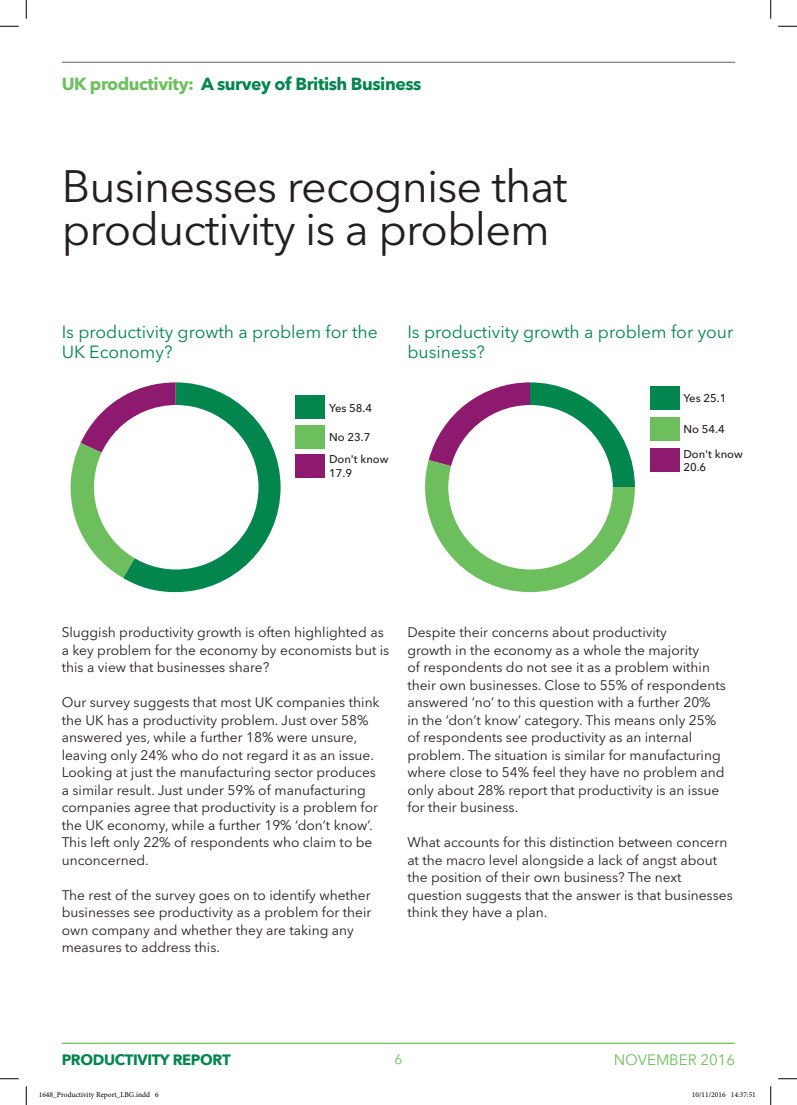
<style>
.page{position:relative;width:797px;height:1105px;background:#fff}
.page>*{position:absolute;margin:0;border:0;box-sizing:border-box;transform-origin:0 0}
.t1{font:45px/42.5px "Avenir Next LT Pro";letter-spacing:-.02em;color:#231f20}
.t2{font:17.5px/20px "Avenir Next LT Pro";color:#03854e}
.t3{font:700 17.5px "Avenir Next LT Pro";letter-spacing:-.025em;color:#03854e}
.t4{font:700 15px "Avenir Next LT Pro";letter-spacing:-.025em;color:#03854e}
.t5{font:15px "Avenir Next LT Pro";color:#6dbf5d}
.t6{font:13.75px/17.5px "Avenir Next LT Pro";color:#231f20}
.t7{font:13.75px "Avenir Next LT Pro";color:#6dbf5d}
.t8{font:500 11.25px/13.5px "Avenir Next LT Pro";color:#231f20}
.t9{font:7.5px "Minion Pro";color:#000}
.s1{color:#6dbf5d}
</style>
<div class="page">
<hr style="left:62px;top:1043px;width:673px;height:1px;background:#6dbf5d">
<hr style="left:62px;top:62px;width:673px;height:1px;background:#7b858a">
<div style="left:295px;top:454px;width:30px;height:24px;background:#8d1a6f"></div>
<div style="left:295px;top:425px;width:30px;height:24px;background:#6dbf5d"></div>
<div style="left:295px;top:395px;width:30px;height:24px;background:#03854e"></div>
<svg style="left:71px;top:382px;width:209px;height:210px"></svg>
<div style="left:94px;top:405px;width:164px;height:164px;background:#fff;border-radius:50%"></div>
<div style="left:649px;top:448px;width:30px;height:24px;background:#8d1a6f"></div>
<div style="left:649px;top:417px;width:30px;height:24px;background:#6dbf5d"></div>
<div style="left:649px;top:386px;width:30px;height:24px;background:#03854e"></div>
<svg style="left:425px;top:382px;width:210px;height:210px"></svg>
<div style="left:448px;top:405px;width:165px;height:164px;background:#fff;border-radius:50%"></div>
<svg style="left:0;top:25px;width:19px;height:2px"></svg>
<svg style="left:778px;top:25px;width:19px;height:2px"></svg>
<svg style="left:0;top:1078px;width:19px;height:1px"></svg>
<svg style="left:778px;top:1078px;width:19px;height:1px"></svg>
<svg style="left:25px;top:0;width:2px;height:19px"></svg>
<svg style="left:25px;top:1086px;width:2px;height:19px"></svg>
<svg style="left:770px;top:0;width:1px;height:19px"></svg>
<svg style="left:770px;top:1086px;width:1px;height:19px"></svg>
<p class="t3" style="left:62px;top:73px;width:361px"><span class="s1">UK productivity:</span> A survey of British Business</p>
<h1 class="t1" style="left:62px;top:165px;width:507px">Businesses recognise that productivity is a problem</h1>
<p class="t2" style="left:62px;top:322px;width:317px">Is productivity growth a problem for the<br>UK Economy?</p>
<p class="t2" style="left:407px;top:322px;width:327px">Is productivity growth a problem for your business?</p>
<p class="t8" style="left:329px;top:401px;width:45px">Yes 58.4</p>
<p class="t8" style="left:329px;top:430px;width:43px">No 23.7</p>
<p class="t8" style="left:329px;top:453px;width:61px">Don't know<br>17.9</p>
<p class="t8" style="left:683px;top:392px;width:45px">Yes 25.1</p>
<p class="t8" style="left:683px;top:422px;width:43px">No 54.4</p>
<p class="t8" style="left:683px;top:447px;width:61px">Don't know<br>20.6</p>
<p class="t6" style="left:62px;top:624px;width:329px">Sluggish productivity growth is often highlighted as a key problem for the economy by economists but is this a view that businesses share?</p>
<p class="t6" style="left:62px;top:694px;width:319px">Our survey suggests that most UK companies think the UK has a productivity problem. Just over 58% answered yes, while a further 18% were unsure, leaving only 24% who do not regard it as an issue.<br>Looking at just the manufacturing sector produces a similar result. Just under 59% of manufacturing companies agree that productivity is a problem for the UK economy, while a further 19% ‘don’t know’.<br>This left only 22% of respondents who claim to be unconcerned.</p>
<p class="t6" style="left:62px;top:886px;width:311px">The rest of the survey goes on to identify whether businesses see productivity as a problem for their own company and whether they are taking any measures to address this.</p>
<p class="t6" style="left:407px;top:624px;width:320px">Despite their concerns about productivity<br>growth in the economy as a whole the majority<br>of respondents do not see it as a problem within their own businesses. Close to 55% of respondents answered ‘no’ to this question with a further 20%<br>in the ‘don’t know’ category. This means only 25% of respondents see productivity as an internal problem. The situation is similar for manufacturing where close to 54% feel they have no problem and only about 28% report that productivity is an issue for their business.</p>
<p class="t6" style="left:407px;top:834px;width:327px">What accounts for this distinction between concern at the macro level alongside a lack of angst about the position of their own business? The next question suggests that the answer is that businesses think they have a plan.</p>
<p class="t4" style="left:62px;top:1051px;width:170px">PRODUCTIVITY REPORT</p>
<p class="t7" style="left:394px;top:1051px;width:9px">6</p>
<p class="t5" style="left:613px;top:1051px;width:123px">NOVEMBER 2016</p>
<p class="t9" style="left:39px;top:1090px;width:121px">1648_Productivity Report_LBG.indd 6</p>
<p class="t9" style="left:692px;top:1090px;width:65px">10/11/2016 14:37:51</p>
</div>
